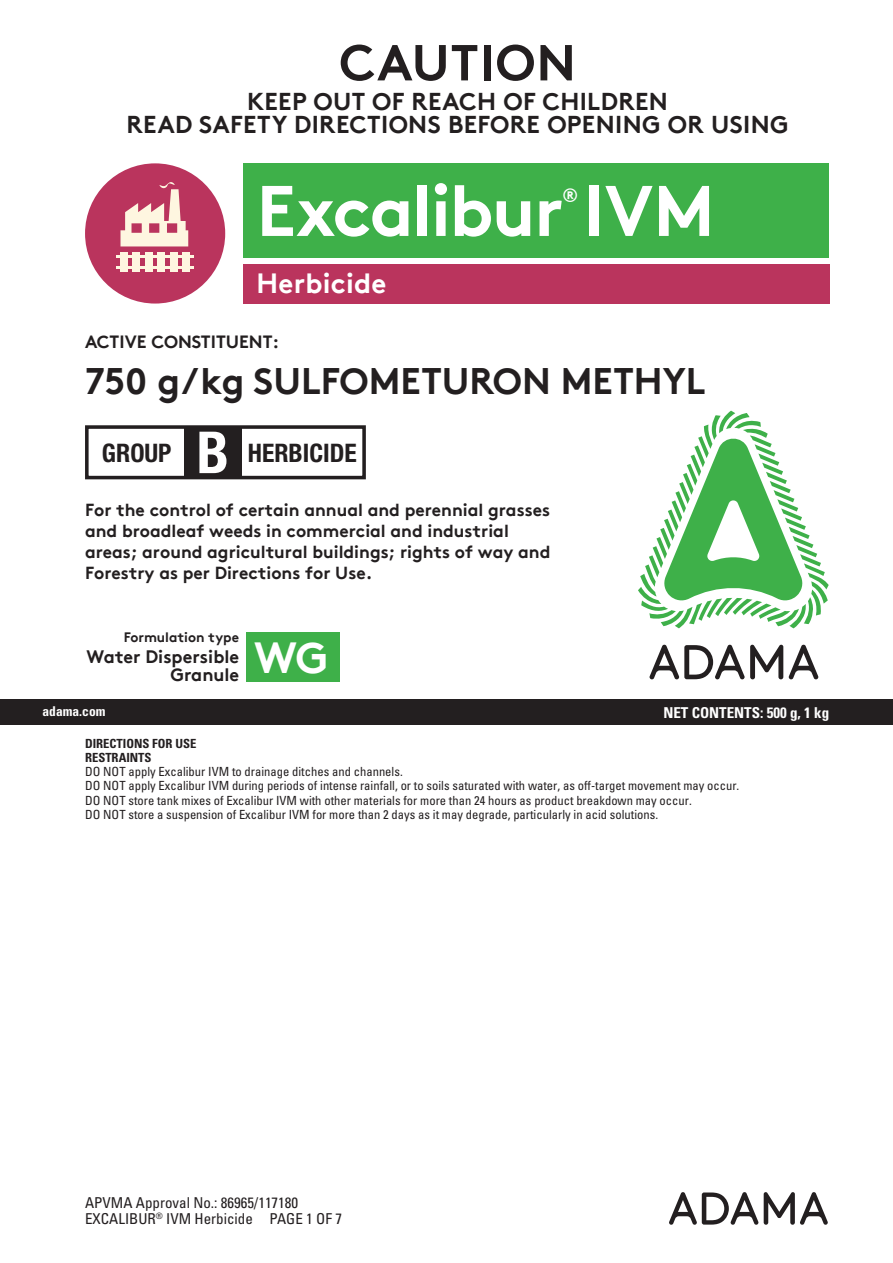
<style>
.page{position:relative;width:893px;height:1263px;background:#fff}
.page>*{position:absolute;margin:0;border:0;box-sizing:border-box;transform-origin:0 0}
.t1{font:700 71.4px "Brown TT";letter-spacing:-.02em;color:#fff}
.t2{font:700 condensed 58.05px "Helvetica Neue";color:#fff}
.t3{font:700 50.55px "Brown TT";letter-spacing:.02em;color:#231f20}
.t4{font:700 43.5px "Brown TT";color:#fff}
.t5{font:700 36.9px "Brown TT";color:#231f20}
.t6{font:700 27.75px "Brown TT";letter-spacing:.01em;color:#fff}
.t7{font:700 condensed 25.5px "Helvetica Neue";color:#231f20}
.t8{font:700 24.45px/22.6px "Brown TT";letter-spacing:.015em;color:#231f20;text-align:center}
.t9{font:700 19.35px "Brown TT";color:#fff}
.t10{font:700 18px/18px "Brown TT";color:#231f20;text-align:right}
.t11{font:700 17.7px "Brown TT";color:#231f20}
.t12{font:700 17.4px/21px "Brown TT";color:#231f20}
.t13{font:condensed 15px/16.5px "Univers";color:#231f20}
.t14{font:700 condensed 15px "Univers";color:#fff}
.t15{font:700 13.65px "Brown TT";color:#231f20}
.t16{font:700 condensed 13.5px "Univers";color:#fff}
.t17{font:condensed 12.6px/14.2px "Univers";color:#231f20}
.t18{font:700 condensed 12.6px/14.2px "Univers";color:#231f20}
</style>
<div class="page">
<svg style="left:669px;top:1192px;width:89px;height:33px"></svg>
<svg style="left:764px;top:1192px;width:64px;height:33px"></svg>
<div style="left:0;top:699px;width:893px;height:26px;background:#231f20"></div>
<svg style="left:638px;top:411px;width:191px;height:217px"></svg>
<svg style="left:789px;top:645px;width:29px;height:34px"></svg>
<svg style="left:649px;top:645px;width:134px;height:34px"></svg>
<div style="left:246px;top:632px;width:93px;height:49px;background:#3eb049"></div>
<div style="left:243px;top:163px;width:586px;height:95px;background:#3eb049"></div>
<div style="left:243px;top:264px;width:587px;height:40px;background:#ba345d"></div>
<div style="left:85px;top:163px;width:140px;height:141px;background:#ba345d;border-radius:50%"></div>
<svg style="left:120px;top:182px;width:68px;height:64px"></svg>
<div style="left:182px;top:253px;width:8px;height:19px;background:#fef6e0"></div>
<div style="left:170px;top:253px;width:8px;height:19px;background:#fef6e0"></div>
<div style="left:158px;top:253px;width:7px;height:19px;background:#fef6e0"></div>
<div style="left:145px;top:253px;width:8px;height:19px;background:#fef6e0"></div>
<div style="left:133px;top:253px;width:7px;height:19px;background:#fef6e0"></div>
<div style="left:120px;top:253px;width:8px;height:19px;background:#fef6e0"></div>
<hr style="left:116px;top:256px;width:78px;height:2px;background:#fef6e0">
<hr style="left:116px;top:267px;width:78px;height:2px;background:#fef6e0">
<div style="left:184px;top:427px;width:57px;height:50px;background:#231f20"></div>
<div style="left:85px;top:425px;width:281px;height:54px;border:4px solid #231f20"></div>
<h3 class="t3" style="left:339px;top:32px;width:238px">CAUTION</h3>
<h3 class="t8" style="left:127px;top:90px;width:663px">KEEP OUT OF REACH OF CHILDREN<br>READ SAFETY DIRECTIONS BEFORE OPENING OR USING</h3>
<h1 class="t1" style="left:257px;top:167px;width:460px">Excalibur IVM</h1>
<h3 class="t9" style="left:562px;top:184px;width:18px">®</h3>
<h3 class="t6" style="left:257px;top:266px;width:131px">Herbicide</h3>
<h3 class="t11" style="left:85px;top:331px;width:195px">ACTIVE CONSTITUENT:</h3>
<h3 class="t5" style="left:85px;top:359px;width:622px">750 g/kg SULFOMETURON METHYL</h3>
<h3 class="t7" style="left:102px;top:437px;width:71px">GROUP</h3>
<h2 class="t2" style="left:197px;top:417px;width:34px">B</h2>
<h3 class="t7" style="left:248px;top:437px;width:110px">HERBICIDE</h3>
<h3 class="t12" style="left:85px;top:499px;width:467px">For the control of certain annual and perennial grasses and broadleaf weeds in commercial and industrial areas; around agricultural buildings; rights of way and Forestry as per Directions for Use.</h3>
<p class="t15" style="left:124px;top:628px;width:117px">Formulation type</p>
<h3 class="t10" style="left:87px;top:648px;width:154px">Water Dispersible<br>Granule</h3>
<h3 class="t4" style="left:254px;top:631px;width:75px">WG</h3>
<p class="t16" style="left:43px;top:703px;width:64px">adama.com</p>
<p class="t14" style="left:581px;top:703px;width:250px">CONTENTS: 1 L, 5 L, 10 L, 20 L, 110 L, 200 L</p>
<p class="t14" style="left:663px;top:703px;width:167px">NET CONTENTS: 500 g, 1 kg</p>
<p class="t18" style="left:85px;top:736px;width:113px">DIRECTIONS FOR USE<br>RESTRAINTS</p>
<p class="t17" style="left:85px;top:764px;width:656px">DO NOT apply Excalibur IVM to drainage ditches and channels.<br>DO NOT apply Excalibur IVM during periods of intense rainfall, or to soils saturated with water, as off-target movement may occur.<br>DO NOT store tank mixes of Excalibur IVM with other materials for more than 24 hours as product breakdown may occur.<br>DO NOT store a suspension of Excalibur IVM for more than 2 days as it may degrade, particularly in acid solutions.</p>
<p class="t13" style="left:85px;top:1193px;width:259px">APVMA Approval No.: 86965/117180<br>EXCALIBUR<sup>®</sup> IVM Herbicide PAGE 1 OF 7</p>
</div>
